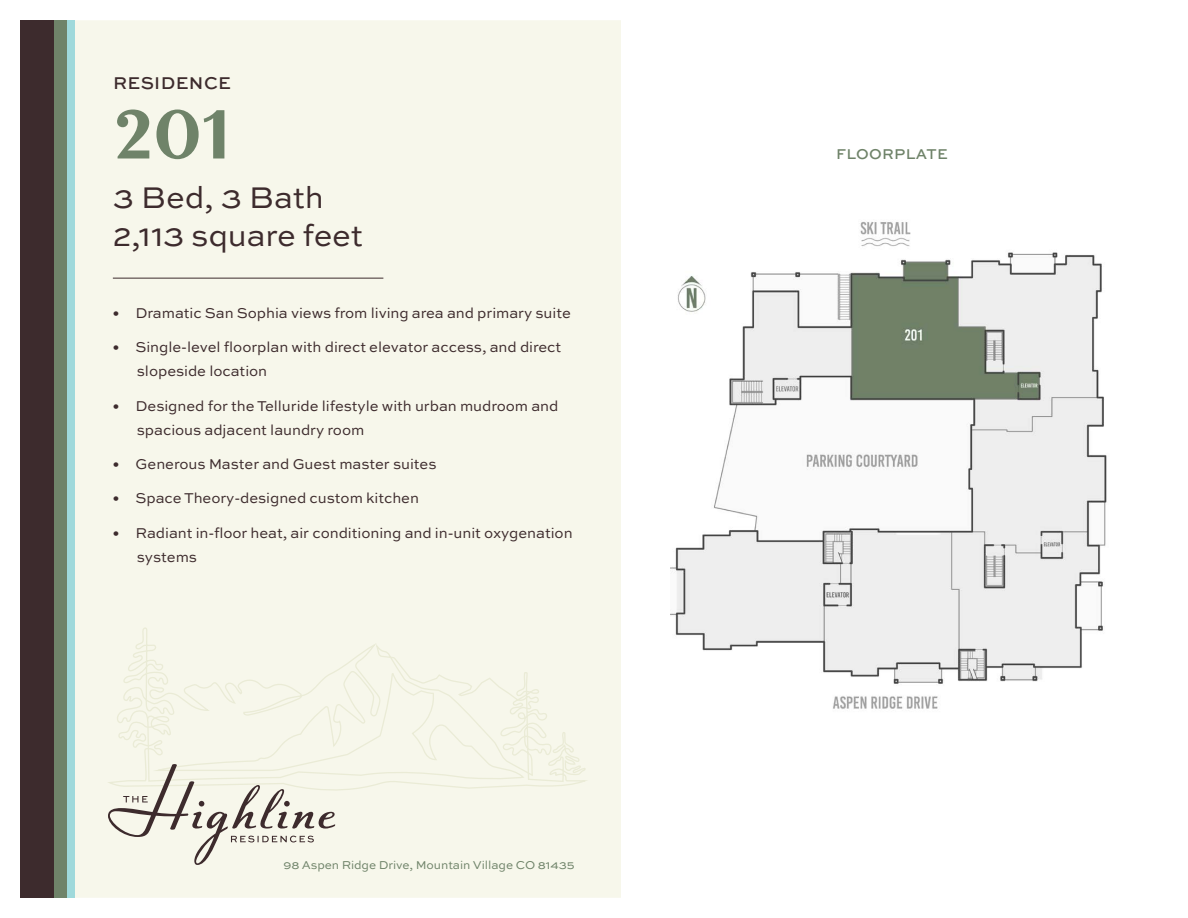
<style>
.page{position:relative;width:1188px;height:918px;background:#fff}
.page>*{position:absolute;margin:0;border:0;box-sizing:border-box;transform-origin:0 0}
.t1{font:700 69px "Quiche Text";color:#6f8369}
.t2{font:31.5px/37.3px "Sweet Sans Pro";letter-spacing:-.005em;color:#3d2b2d}
.t3{font:500 18px "Sweet Sans Pro";letter-spacing:.02em;color:#3d2b2d}
.t4{font:15px/24px "Sweet Sans Pro";letter-spacing:-.005em;color:#3d2b2d}
.t5{font:500 15px "Sweet Sans Pro";letter-spacing:.02em;color:#6f8369}
.t6{font:12px "Sweet Sans Pro";letter-spacing:-.005em;color:#6f8369}
</style>
<div class="page">
<div style="left:75px;top:20px;width:546px;height:878px;background:#f7f7eb"></div>
<svg style="left:104px;top:641px;width:488px;height:165px;background:#f5f5e9"></svg>
<svg style="left:115px;top:626px;width:409px;height:180px;background:#f6f6e9"></svg>
<hr style="left:113px;top:278px;width:270px;height:1px;background:#3d2b2d">
<svg style="left:108px;top:764px;width:227px;height:101px;background:#e1dfd4"></svg>
<div style="left:20px;top:20px;width:34px;height:878px;background:#3d2b2d"></div>
<div style="left:54px;top:20px;width:14px;height:878px;background:#6f8369"></div>
<div style="left:68px;top:20px;width:7px;height:878px;background:#9fd9db"></div>
<img style="left:670px;top:222px;width:437px;height:487px">
<p class="t3" style="left:113px;top:70px;width:120px">RESIDENCE</p>
<h1 class="t1" style="left:113px;top:93px;width:120px">201</h1>
<h2 class="t2" style="left:113px;top:178px;width:252px">3 Bed, 3 Bath<br>2,113 square feet</h2>
<p class="t4" style="left:113px;top:300px;width:460px">• Dramatic San Sophia views from living area and primary suite</p>
<p class="t4" style="left:137px;top:335px;width:426px;text-indent:-24px">• Single-level floorplan with direct elevator access, and direct slopeside location</p>
<p class="t4" style="left:137px;top:393px;width:423px;text-indent:-24px">• Designed for the Telluride lifestyle with urban mudroom and spacious adjacent laundry room</p>
<p class="t4" style="left:113px;top:451px;width:325px">• Generous Master and Guest master suites</p>
<p class="t4" style="left:113px;top:486px;width:308px">• Space Theory-designed custom kitchen</p>
<p class="t4" style="left:137px;top:520px;width:437px;text-indent:-24px">• Radiant in-floor heat, air conditioning and in-unit oxygenation systems</p>
<p class="t6" style="left:284px;top:856px;width:293px">98 Aspen Ridge Drive, Mountain Village CO 81435</p>
<p class="t5" style="left:836px;top:143px;width:113px">FLOORPLATE</p>
</div>
